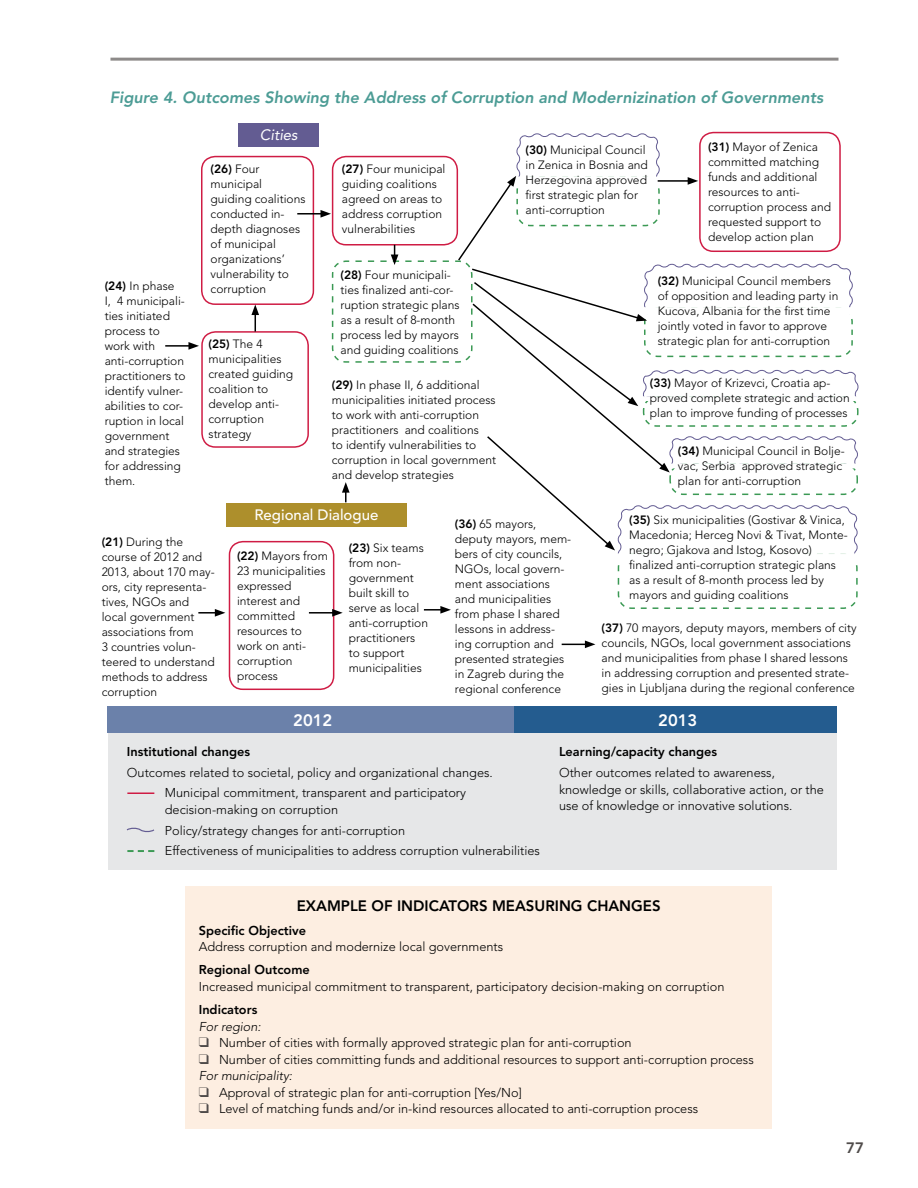
<style>
.page{position:relative;width:918px;height:1188px;background:#fff}
.page>*{position:absolute;margin:0;border:0;box-sizing:border-box;transform-origin:0 0}
.t1{font:800 16.5px "Avenir";color:#fff}
.t2{font:italic 800 16.2px "Avenir";color:#4c9c95}
.t3{font:800 15px "Avenir";color:#000}
.t4{font:500 15px "Avenir";color:#fff}
.t5{font:italic 15px "Avenir";color:#fff}
.t6{font:800 15px "Avenir";color:#4f4b4a}
.t7{font:300 12.75px/20.9px "Avenir";color:#000}
.t8{font:800 12.75px "Avenir";color:#000}
.t9{font:italic 300 12.75px "Avenir";color:#000}
.t10{font:300 12px/15px "Avenir";color:#000}
.s1{font-weight:800}
.s2{color:#4f4b4a}
.s3{font-style:italic}
</style>
<div class="page">
<div style="left:201px;top:331px;width:108px;height:117px;border:2px solid #cf1c44;border-radius:14px"></div>
<div style="left:201px;top:156px;width:113px;height:149px;border:2px solid #cf1c44;border-radius:13px"></div>
<hr style="left:110px;top:58px;width:729px;height:3px;background:#8d8a89">
<div style="left:229px;top:541px;width:105px;height:149px;border:2px solid #cf1c44;border-radius:14px"></div>
<div style="left:109px;top:730px;width:728px;height:140px;background:#e6e7e8"></div>
<hr style="left:127px;top:792px;width:27px;height:2px;background:#cf1c44">
<svg style="left:127px;top:850px;width:27px;height:2px"></svg>
<div style="left:238px;top:123px;width:81px;height:23px;background:#635c92"></div>
<div style="left:107px;top:707px;width:407px;height:26px;background:#6b81aa"></div>
<div style="left:514px;top:707px;width:323px;height:26px;background:#245c8f"></div>
<svg style="left:198px;top:609px;width:27px;height:8px"></svg>
<hr style="left:309px;top:612px;width:25px;height:2px;background:#000">
<div style="left:226px;top:503px;width:181px;height:23px;background:#ad8f2c"></div>
<hr style="left:165px;top:345px;width:26px;height:2px;background:#000">
<svg style="left:188px;top:342px;width:11px;height:8px"></svg>
<hr style="left:297px;top:213px;width:26px;height:2px;background:#000">
<svg style="left:126px;top:828px;width:29px;height:5px"></svg>
<div style="left:185px;top:886px;width:587px;height:244px;background:#fdeee1"></div>
<svg style="left:251px;top:305px;width:8px;height:27px"></svg>
<svg style="left:562px;top:641px;width:33px;height:7px"></svg>
<svg style="left:321px;top:132px;width:539px;height:485px"></svg>
<h2 class="t2" style="left:110px;top:88px;width:715px">Figure 4. Outcomes Showing the Address of Corruption and Modernizination of Governments</h2>
<p class="t5" style="left:260px;top:126px;width:39px">Cities</p>
<p class="t10" style="left:526px;top:142px;width:124px"><span class="s1">(30)</span> Municipal Council in Zenica in Bosnia and<br>H erzegovina approved first strategic plan for anti-corruption</p>
<p class="t10" style="left:708px;top:139px;width:124px"><span class="s1">(31)</span> Mayor of Zenica committed matching funds and additional resources to anti&shy;corruption process and requested support to develop action plan</p>
<p class="t10" style="left:658px;top:273px;width:182px"><span class="s1">(32)</span> Municipal Council members of opposition and leading party in Kucova, Albania for the first time jointly voted in favor to approve strategic plan for anti-corruption</p>
<p class="t10" style="left:342px;top:162px;width:105px"><span class="s1">(27)</span> Four municipal guiding coalitions agreed on areas to address corruption vulnerabilities</p>
<p class="t10" style="left:341px;top:267px;width:121px"><span class="s1">(28)</span> Four municipali&shy;ties finalized anti-cor&shy;ruption strategic plans as a result of 8-month process led by mayors and guiding coalitions</p>
<p class="t10" style="left:332px;top:377px;width:166px"><span class="s1">(29)</span> I n phase II, 6 additional municipalities initiated process to work with anti-corruption practitioners and coalitions<br>to identify vulnerabilities to corruption in local government and develop strategies</p>
<p class="t4" style="left:254px;top:506px;width:125px">Regional Dialogue</p>
<p class="t10" style="left:211px;top:162px;width:96px"><span class="s1">(26)</span> Four municipal guiding coalitions conducted in&shy;depth diagnoses of municipal organizations’ vulnerability to corruption</p>
<p class="t10" style="left:105px;top:278px;width:82px"><span class="s1">(24)</span> I n phase<br>I, 4 municipali&shy;ties initiated process to work with anti-corruption practitioners to identify vulner&shy;abilities to cor&shy;ruption in local government and strategies for addressing them.</p>
<p class="t10" style="left:209px;top:336px;width:86px"><span class="s1">(25)</span> The 4 municipalities created guiding coalition to develop anti&shy;corruption strategy</p>
<p class="t10" style="left:650px;top:376px;width:201px"><span class="s1">(33)</span> Mayor of Krizevci, Croatia ap&shy;proved complete strategic and action plan to improve funding of processes</p>
<p class="t10" style="left:678px;top:443px;width:168px"><span class="s1">(34)</span> Municipal Council in Bolje&shy;vac, Serbia approved strategic plan for anti-corruption</p>
<p class="t10" style="left:629px;top:512px;width:220px"><span class="s1">(35)</span> Six municipalities (Gostivar &amp; Vinica, Macedonia; H erceg Novi &amp; Tivat, Monte&shy;negro; Gjakova and I stog, Kosovo) finalized anti-corruption strategic plans as a result of 8-month process led by mayors and guiding coalitions</p>
<p class="t10" style="left:455px;top:516px;width:118px"><span class="s1">(36)</span> 65 mayors, deputy mayors, mem&shy;bers of city councils,<br>NGOs, local govern&shy;ment associations and municipalities from phase I shared lessons in address&shy;ing corruption and presented strategies in Zagreb during the regional conference</p>
<p class="t10" style="left:102px;top:534px;width:115px"><span class="s1">(21)</span> During the course of 2012 and<br>2013, about 170 may&shy;ors, city representa&shy;tives, NGOs and local government associations from<br>3 countries volun&shy;teered to understand methods to address corruption</p>
<p class="t10" style="left:349px;top:540px;width:81px"><span class="s1">(23)</span> Six teams from non&shy;government built skill to serve as local anti-corruption practitioners to support municipalities</p>
<p class="t10" style="left:237px;top:548px;width:92px"><span class="s1">(22)</span> Mayors from<br>23 municipalities expressed interest and committed resources to work on anti&shy;corruption process</p>
<p class="t10" style="left:602px;top:620px;width:257px"><span class="s1">(37)</span> 70 mayors, deputy mayors, members of city councils, NGOs, local government associations and municipalities from phase I shared lessons in addressing corruption and presented strate&shy;gies in Ljubljana during the regional conference</p>
<h1 class="t1" style="left:293px;top:711px;width:41px">2012</h1>
<h1 class="t1" style="left:658px;top:711px;width:41px">2013</h1>
<p class="t8" style="left:127px;top:744px;width:125px">Institutional changes</p>
<p class="t7" style="left:165px;top:762px;width:330px;text-indent:-38px">Outcomes related to societal, policy and organizational changes.<br>Municipal commitment, transparent and participatory</p>
<p class="t7" style="left:165px;top:799px;width:377px">decision-making on corruption<br>Policy/strategy changes for anti-corruption<br>Effectiveness of municipalities to address corruption vulnerabilities</p>
<p class="t8" style="left:559px;top:744px;width:160px">Learning/capacity changes</p>
<p class="t7" style="left:559px;top:765px;width:267px;line-height:16.5px">Other outcomes related to awareness, knowledge or skills, collaborative action, or the use of knowledge or innovative solutions.</p>
<p class="t3" style="left:297px;top:897px;width:31px">Example</p>
<p class="t3" style="left:372px;top:897px;width:41px">of Indicators</p>
<p class="t3" style="left:492px;top:897px;width:25px">Measuring</p>
<p class="t3" style="left:587px;top:897px;width:22px">Changes</p>
<p class="t8" style="left:199px;top:923px;width:109px">Specific Objective</p>
<p class="t7" style="left:199px;top:936px;width:306px">Address corruption and modernize local governments</p>
<p class="t8" style="left:199px;top:962px;width:112px">Regional Outcome</p>
<p class="t7" style="left:199px;top:976px;width:527px">I ncreased municipal commitment to transparent, participatory decision-making on corruption</p>
<p class="t8" style="left:199px;top:1002px;width:60px">Indicators</p>
<p class="t9" style="left:199px;top:1019px;width:64px">For region:</p>
<p class="t7" style="left:199px;top:1032px;width:434px"><span class="s2">❑</span> Number of cities with formally approved strategic plan for anti-corruption</p>
<p class="t7" style="left:199px;top:1051px;width:557px;line-height:16.5px"><span class="s2">❑</span> Number of cities committing funds and additional resources to support anti-corruption process<br><span class="s3">For municipality:</span></p>
<p class="t7" style="left:199px;top:1082px;width:325px"><span class="s2">❑</span> Approval of strategic plan for anti-corruption [Yes/No]</p>
<p class="t7" style="left:199px;top:1098px;width:501px"><span class="s2">❑</span> Level of matching funds and/or in-kind resources allocated to anti-corruption process</p>
<p class="t6" style="left:846px;top:1139px;width:19px">77</p>
</div>
